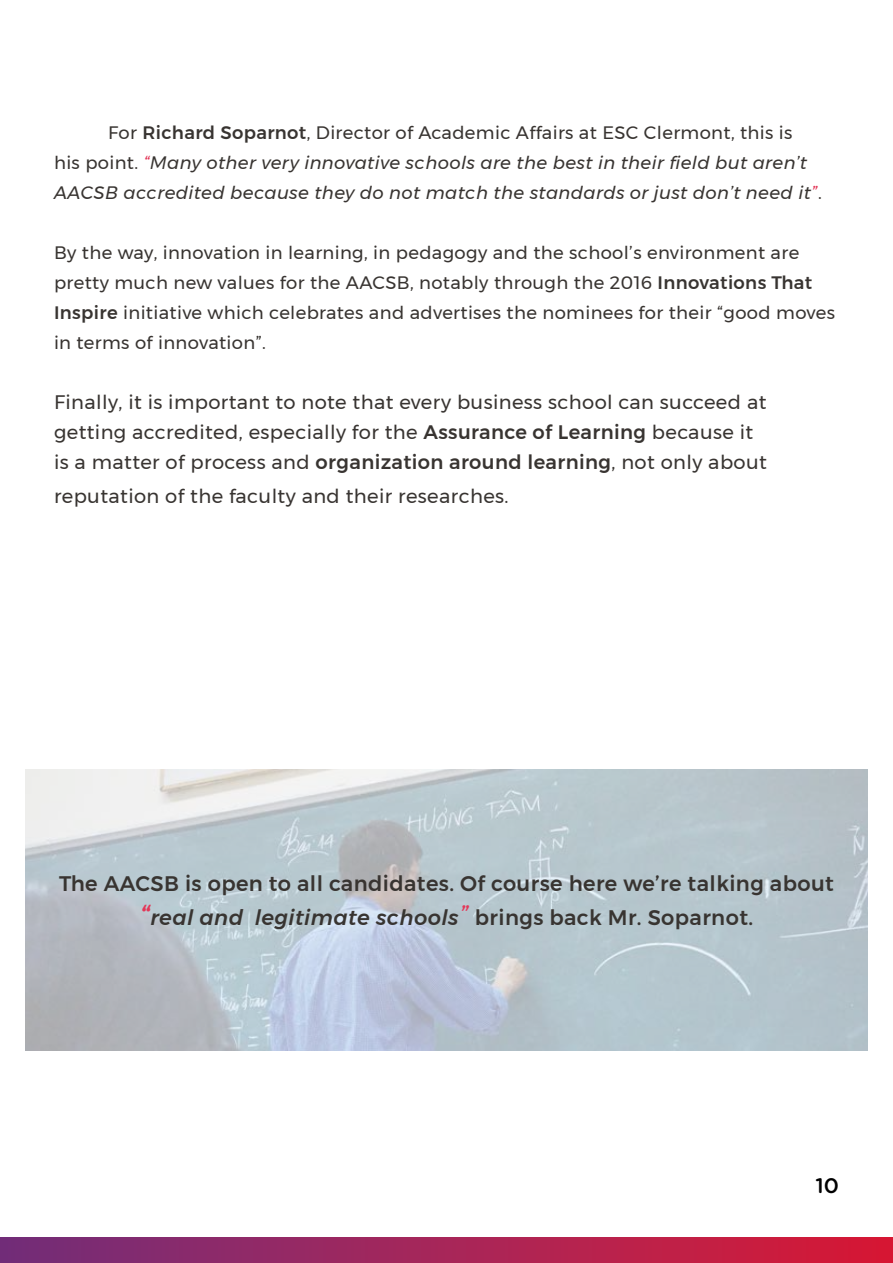
<style>
.page{position:relative;width:893px;height:1263px;background:#fff}
.page>*{position:absolute;margin:0;border:0;box-sizing:border-box;transform-origin:0 0}
.t1{font:500 21px/34.5px "Montserrat";letter-spacing:.02em;color:#383431;text-align:center}
.t2{font:500 21px "Gotham Rounded";color:#000}
.t3{font:19.5px/30px "Montserrat";letter-spacing:.02em;color:#383431}
.t4{font:18px/30px "Montserrat";letter-spacing:.02em;color:#383431}
.t5{font:italic 18px/30px "Montserrat";letter-spacing:.02em;color:#383431}
.s1{font-style:normal}
.s2{font-weight:500;font-style:normal}
.s3{color:#e33758}
.s4{font-weight:500}
.s5{font-style:italic;font-size:27px;color:#e33758}
.s6{font-style:italic}
.s7{font-weight:400;font-style:italic;font-size:27px;color:#e33758}
</style>
<div class="page">
<div style="left:0;top:1237px;width:893px;height:26px;background:linear-gradient(to right,#732f7a,#d91a35)"></div>
<img style="left:26px;top:770px;width:841px;height:280px">
<p class="t5" style="left:54px;top:117px;width:769px;text-indent:54px"><span class="s1">For</span> <span class="s2">Richard Soparnot</span><span class="s1">, Director of Academic Affairs at ESC Clermont, this is his point.</span> <span class="s3">“</span>Many other very innovative schools are the best in their field but aren’t<br>AACSB accredited because they do not match the standards or just don’t need it<span class="s3">”</span><span class="s1">.</span></p>
<p class="t4" style="left:54px;top:237px;width:782px">By the way, innovation in learning, in pedagogy and the school’s environment are pretty much new values for the AACSB, notably through the 2016 <span class="s4">Innovations That Inspire</span> initiative which celebrates and advertises the nominees for their “good moves in terms of innovation”.</p>
<p class="t3" style="left:54px;top:386px;width:714px">Finally, it is important to note that every business school can succeed at getting accredited, especially for the <span class="s4">Assurance of Learning</span> because it is a matter of process and <span class="s4">organization around learning</span>, not only about</p>
<p class="t3" style="left:54px;top:481px;width:456px">reputation of the faculty and their researches.</p>
<p class="t1" style="left:59px;top:866px;width:776px">The AACSB is open to all candidates. Of course here we’re talking about <span class="s5">“</span><span class="s6">real and legitimate schools</span><span class="s7">”</span> brings back Mr. Soparnot.</p>
<p class="t2" style="left:815px;top:1170px;width:25px">10</p>
</div>
